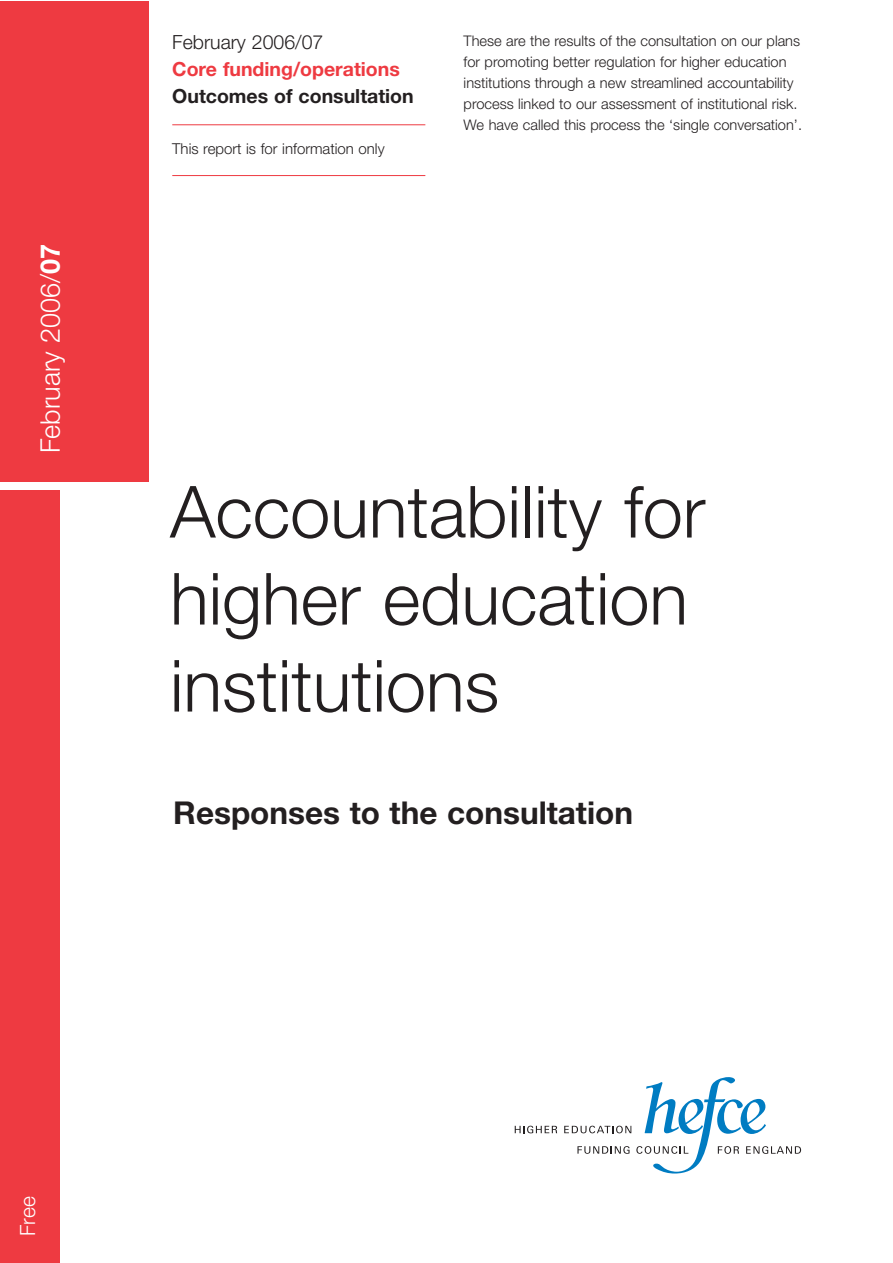
<style>
.page{position:relative;width:893px;height:1263px;background:#fff}
.page>*{position:absolute;margin:0;border:0;box-sizing:border-box;transform-origin:0 0}
.t1{font:300 72px/87px "Helvetica Neue";color:#231f20}
.t2{font:700 31.5px "Helvetica Neue";color:#231f20}
.t3{font:300 27px "Helvetica Neue";color:#fff}
.t4{font:300 21px "Helvetica Neue";color:#fff}
.t5{font:700 19.5px "Helvetica Neue";color:#ee3a41}
.t6{font:700 19.5px "Helvetica Neue";color:#231f20}
.t7{font:300 19.5px "Helvetica Neue";color:#231f20}
.t8{font:300 15px "Helvetica Neue";color:#231f20}
.t9{font:300 14.7px/21px "Helvetica Neue";color:#231f20}
.s1{font-weight:700}
</style>
<div class="page">
<hr style="left:172px;top:125px;width:253px;height:1px;background:#ee3a41">
<hr style="left:172px;top:175px;width:253px;height:1px;background:#ee3a41">
<div style="left:0;top:490px;width:60px;height:773px;background:#ee3a41"></div>
<div style="left:0;top:1px;width:149px;height:481px;background:#ee3a41"></div>
<svg style="left:515px;top:1126px;width:42px;height:7px"></svg>
<svg style="left:564px;top:1077px;width:237px;height:96px"></svg>
<h3 class="t3" style="left:40px;top:453px;width:211px;rotate:-90deg">February 2006/<span class="s1">07</span></h3>
<h3 class="t7" style="left:172px;top:35px;width:153px">February 2006/07</h3>
<h3 class="t5" style="left:172px;top:62px;width:229px">Core funding/operations</h3>
<h3 class="t6" style="left:172px;top:89px;width:243px">Outcomes of consultation</h3>
<p class="t8" style="left:172px;top:143px;width:214px">This report is for information only</p>
<p class="t9" style="left:464px;top:31px;width:340px">These are the results of the consultation on our plans for promoting better regulation for higher education institutions through a new streamlined accountability process linked to our assessment of institutional risk.<br>We have called this process the ‘single conversation’.</p>
<h1 class="t1" style="left:170px;top:475px;width:537px">Accountability for higher education institutions</h1>
<h2 class="t2" style="left:173px;top:802px;width:461px">Responses to the consultation</h2>
<h3 class="t4" style="left:20px;top:1236px;width:41px;rotate:-90deg">Free</h3>
</div>
